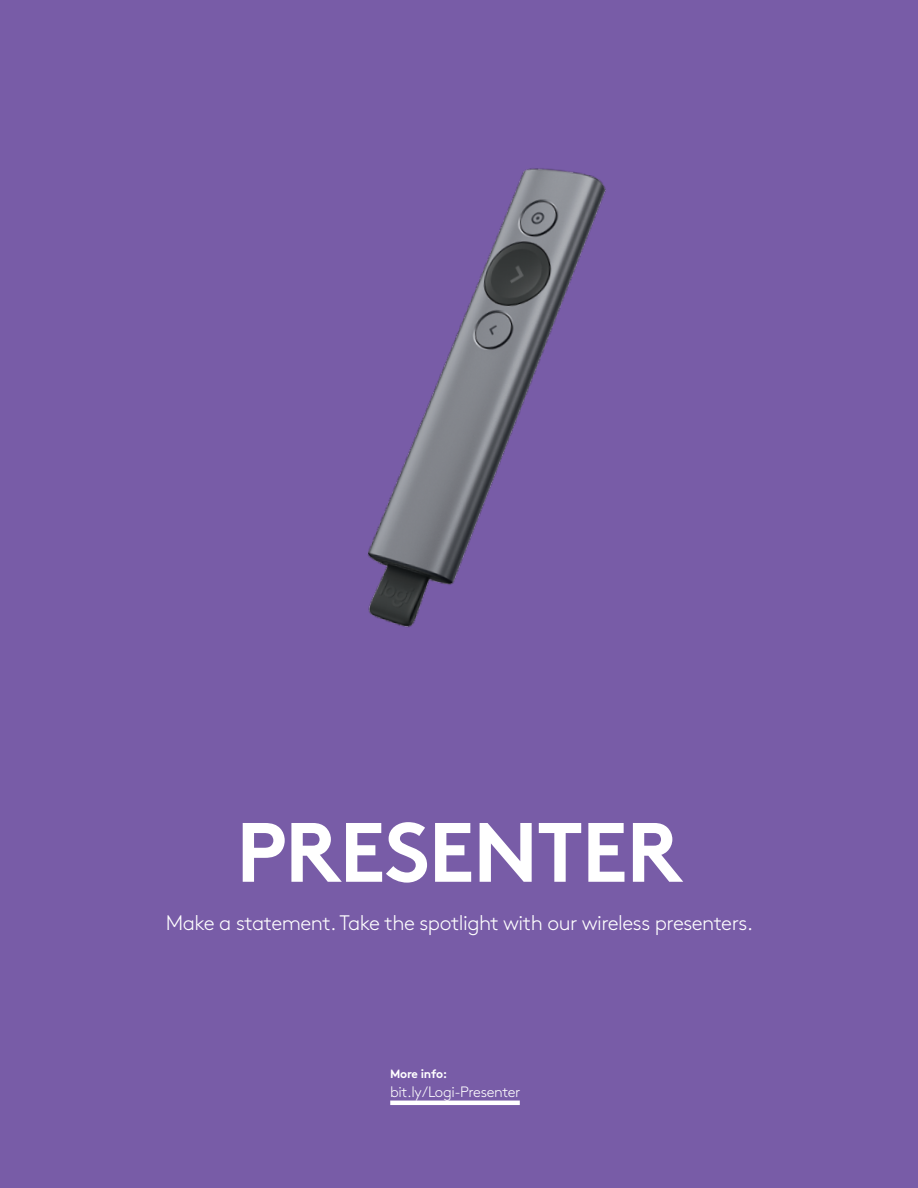
<style>
.page{position:relative;width:918px;height:1188px;background:#785ca7}
.page>*{position:absolute;margin:0;border:0;box-sizing:border-box;transform-origin:0 0}
.t1{font:700 84px "Brown";letter-spacing:-.02em;color:#fff}
.t2{font:300 21px "Brown";letter-spacing:-.025em;color:#fff}
.dest-TIT{font:300 15px "Brown";letter-spacing:-.025em;color:#fff}
.dest-TIT-2{font:700 12px "Brown";letter-spacing:-.025em;color:#fff}
</style>
<div class="page">
<img style="left:368px;top:168px;width:238px;height:460px">
<hr style="left:390px;top:1101px;width:130px;height:4px;background:#fff">
<p class="t1" style="left:236px;top:784px;width:448px">PRESENTER</p>
<p class="t2" style="left:166px;top:908px;width:589px">Make a statement. Take the spotlight with our wireless presenters.</p>
<p class="dest-TIT-2" style="left:390px;top:1064px;width:59px">More info:</p>
<p class="dest-TIT" style="left:390px;top:1080px;width:132px">bit.ly/Logi-Presenter</p>
</div>
